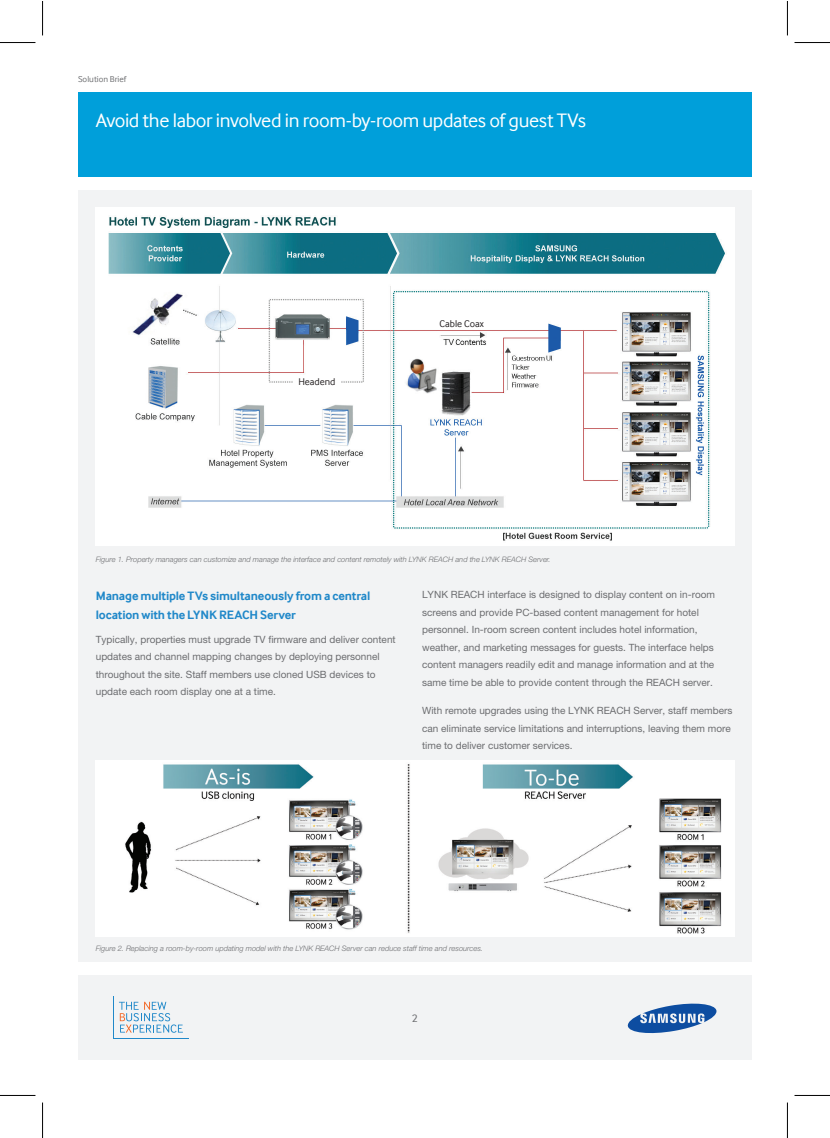
<style>
.page{position:relative;width:830px;height:1138px;background:#fff}
.page>*{position:absolute;margin:0;border:0;box-sizing:border-box;transform-origin:0 0}
.t1{font:20px "Samsung Inter Face";letter-spacing:-.02em;color:#fff}
.t2{font:700 12.5px/18.8px "Samsung Inter Face";letter-spacing:-.01em;color:#2088c9}
.t3{font:11.25px "Samsung Inter Face";color:#6c6d70}
.t4{font:10px/17.5px "Helvetica Neue LT Pro";color:#6c6d70}
.t5{font:10px "Samsung Inter Face";color:#231f20}
.t6{font:8.75px "Samsung Inter Face";letter-spacing:.005em;color:#6c6d70}
.t7{font:italic 300 7.5px "Helvetica Neue LT Pro";color:#6c6d70}
</style>
<div class="page">
<div style="left:78px;top:975px;width:673px;height:84px;background:#f2f3f4"></div>
<svg style="left:627px;top:1003px;width:89px;height:31px"></svg>
<div style="left:78px;top:92px;width:673px;height:84px;background:#009fda"></div>
<div style="left:78px;top:190px;width:673px;height:771px;background:#f2f3f4"></div>
<svg style="left:119px;top:1001px;width:64px;height:31px"></svg>
<hr style="left:113px;top:996px;width:1px;height:43px;background:#2088c9">
<hr style="left:113px;top:1038px;width:76px;height:1px;background:#2088c9">
<img style="left:96px;top:207px;width:637px;height:339px">
<img style="left:96px;top:760px;width:637px;height:176px">
<div style="left:439px;top:318px;width:59px;height:11px;background:#fff"></div>
<div style="left:293px;top:377px;width:48px;height:11px;background:#fff"></div>
<hr style="left:0;top:42px;width:35px;height:1px;background:#000">
<hr style="left:794px;top:42px;width:35px;height:1px;background:#000">
<hr style="left:0;top:1095px;width:35px;height:1px;background:#000">
<hr style="left:794px;top:1095px;width:35px;height:1px;background:#000">
<hr style="left:42px;top:1px;width:1px;height:34px;background:#000">
<hr style="left:42px;top:1102px;width:1px;height:35px;background:#000">
<hr style="left:786px;top:1px;width:1px;height:34px;background:#000">
<hr style="left:786px;top:1102px;width:1px;height:35px;background:#000">
<p class="t6" style="left:78px;top:73px;width:50px">Solution Brief</p>
<h1 class="t1" style="left:96px;top:107px;width:491px">Avoid the labor involved in room-by-room updates of guest TVs</h1>
<p class="t5" style="left:298px;top:376px;width:38px">Headend</p>
<p class="t5" style="left:439px;top:317px;width:46px">Cable Coax</p>
<p class="t7" style="left:96px;top:554px;width:456px">Figure 1. Property managers can customize and manage the interface and content remotely with LYNK REACH and the LYNK REACH Server.</p>
<p class="t2" style="left:96px;top:586px;width:276px">Manage multiple TVs simultaneously from a central location with the LYNK REACH Server</p>
<p class="t4" style="left:96px;top:630px;width:301px">Typically, properties must upgrade TV firmware and deliver content updates and channel mapping changes by deploying personnel throughout the site. Staff members use cloned USB devices to update each room display one at a time.</p>
<p class="t4" style="left:422px;top:586px;width:294px">LYNK REACH interface is designed to display content on in-room screens and provide PC-based content management for hotel personnel. In-room screen content includes hotel information, weather, and marketing messages for guests. The interface helps content managers readily edit and manage information and at the same time be able to provide content through the REACH server.</p>
<p class="t4" style="left:422px;top:701px;width:312px">With remote upgrades using the LYNK REACH Server, staff members can eliminate service limitations and interruptions, leaving them more time to deliver customer services.</p>
<p class="t7" style="left:96px;top:944px;width:388px">Figure 2. Replacing a room-by-room updating model with the LYNK REACH Server can reduce staff time and resources.</p>
<p class="t3" style="left:412px;top:1010px;width:8px">2</p>
</div>
